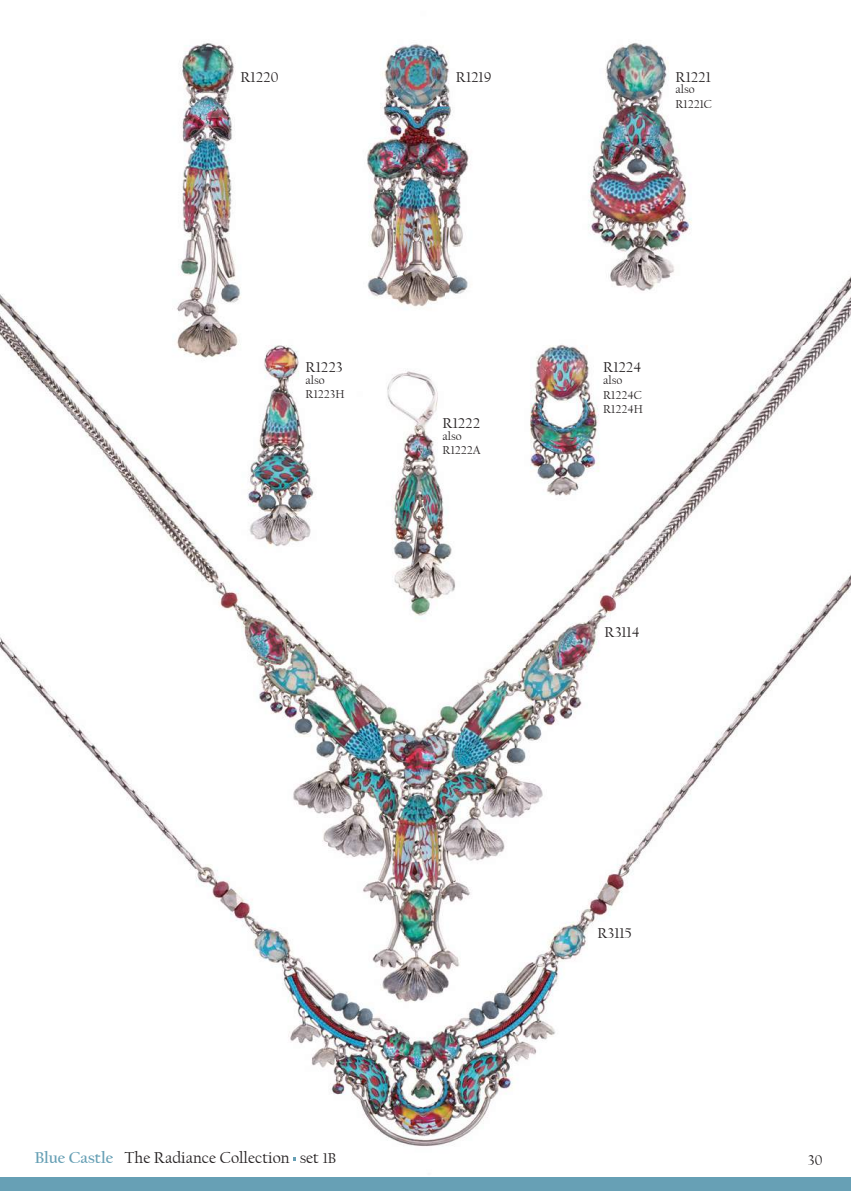
<style>
.page{position:relative;width:851px;height:1191px;background:#fff}
.page>*{position:absolute;margin:0;border:0;box-sizing:border-box;transform-origin:0 0}
.t1{font:16.5px "Californian FB";color:#231f20}
.t2{font:15px "Californian FB";color:#231f20}
.t3{font:12px/14.4px "Californian FB";color:#231f20}
.s1{font-weight:700;color:#67a0b5}
.s2{font-size:15px}
</style>
<div class="page">
<img style="left:0;top:43px;width:850px;height:1118px">
<div style="left:0;top:1177px;width:850px;height:14px;background:#67a0b5"></div>
<svg style="left:804px;top:1151px;width:21px;height:10px"></svg>
<p class="t2" style="left:240px;top:69px;width:39px">R1220</p>
<p class="t2" style="left:455px;top:69px;width:37px">R1219</p>
<p class="t2" style="left:305px;top:359px;width:39px">R1223</p>
<p class="t3" style="left:305px;top:373px;width:40px">also<br>R1223H</p>
<p class="t2" style="left:442px;top:415px;width:39px">R1222</p>
<p class="t3" style="left:442px;top:429px;width:40px">also<br>R1222A</p>
<p class="t2" style="left:675px;top:69px;width:37px">R1221</p>
<p class="t3" style="left:675px;top:82px;width:38px">also<br>R1221C</p>
<p class="t2" style="left:603px;top:359px;width:40px">R1224</p>
<p class="t3" style="left:603px;top:373px;width:41px">also<br>R1224C<br>R1224H</p>
<p class="t2" style="left:604px;top:624px;width:37px">R3114</p>
<h1 class="t1" style="left:35px;top:1148px;width:303px"><span class="s1">Blue Castle</span> The Radiance Collection set <span class="s2">1B</span></h1>
<p class="t2" style="left:597px;top:924px;width:36px">R3115</p>
<p class="t2" style="left:807px;top:1152px;width:16px">30</p>
</div>
